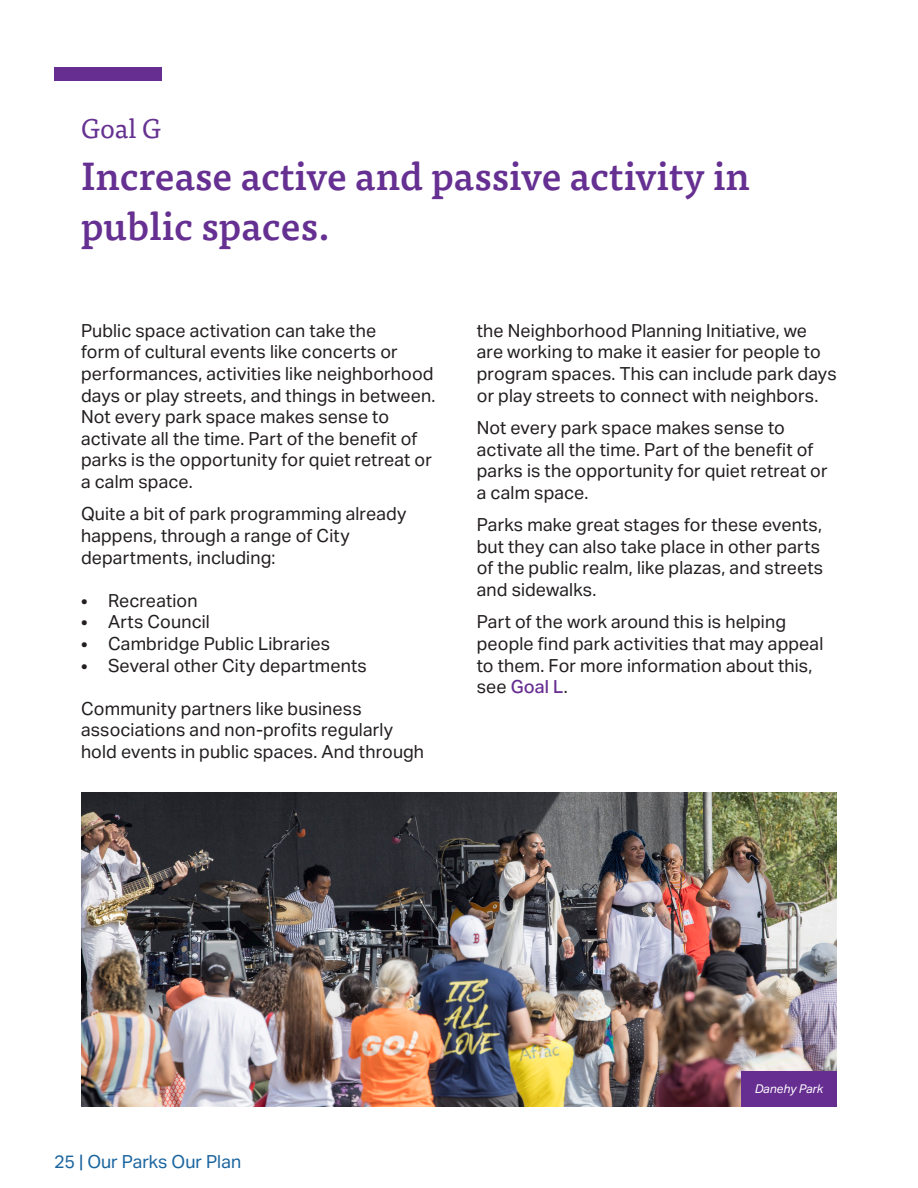
<style>
.page{position:relative;width:918px;height:1188px;background:#fff}
.page>*{position:absolute;margin:0;border:0;box-sizing:border-box;transform-origin:0 0}
.t1{font:500 39px/49.5px "Tisa Pro";color:#653091}
.t2{font:27px "Tisa Pro";color:#663291}
.t3{font:18px/21.6px "Aktiv Grotesk";letter-spacing:.005em;color:#231f20}
.t4{font:18px "Aktiv Grotesk";color:#1b659f}
.t5{font:italic 12px "Aktiv Grotesk";color:#fff}
.s1{font-weight:500;color:#662e91}
</style>
<div class="page">
<div style="left:54px;top:68px;width:107px;height:13px;background:#662e91"></div>
<img style="left:81px;top:793px;width:756px;height:314px">
<div style="left:742px;top:1071px;width:95px;height:36px;background:#662e91"></div>
<p class="t2" style="left:81px;top:109px;width:82px">Goal G</p>
<p class="t1" style="left:81px;top:150px;width:671px">Increase active and passive activity in public spaces.</p>
<p class="t3" style="left:81px;top:320px;width:356px">Public space activation can take the<br>form of cultural events like concerts or performances, activities like neighborhood days or play streets, and things in between.<br>Not every park space makes sense to activate all the time. Part of the benefit of parks is the opportunity for quiet retreat or a calm space.</p>
<p class="t3" style="left:81px;top:503px;width:327px">Quite a bit of park programming already happens, through a range of City departments, including:</p>
<p class="t3" style="left:81px;top:590px;width:118px">• Recreation</p>
<p class="t3" style="left:81px;top:611px;width:130px">• Arts Council</p>
<p class="t3" style="left:81px;top:633px;width:251px">• Cambridge Public Libraries</p>
<p class="t3" style="left:81px;top:655px;width:287px">• Several other City departments</p>
<p class="t3" style="left:81px;top:698px;width:345px">Community partners like business associations and non-profits regularly hold events in public spaces. And through</p>
<p class="t3" style="left:477px;top:320px;width:361px">the Neighborhood Planning Initiative, we are working to make it easier for people to program spaces. This can include park days or play streets to connect with neighbors.</p>
<p class="t3" style="left:477px;top:417px;width:352px">Not every park space makes sense to activate all the time. Part of the benefit of parks is the opportunity for quiet retreat or a calm space.</p>
<p class="t3" style="left:477px;top:514px;width:348px">Parks make great stages for these events, but they can also take place in other parts of the public realm, like plazas, and streets and sidewalks.</p>
<p class="t3" style="left:477px;top:611px;width:348px">Part of the work around this is helping people find park activities that may appeal to them. For more information about this, see <span class="s1">Goal L</span>.</p>
<p class="t4" style="left:54px;top:1152px;width:189px">25 | Our Parks Our Plan</p>
<p class="t5" style="left:755px;top:1082px;width:70px">Danehy Park</p>
</div>
